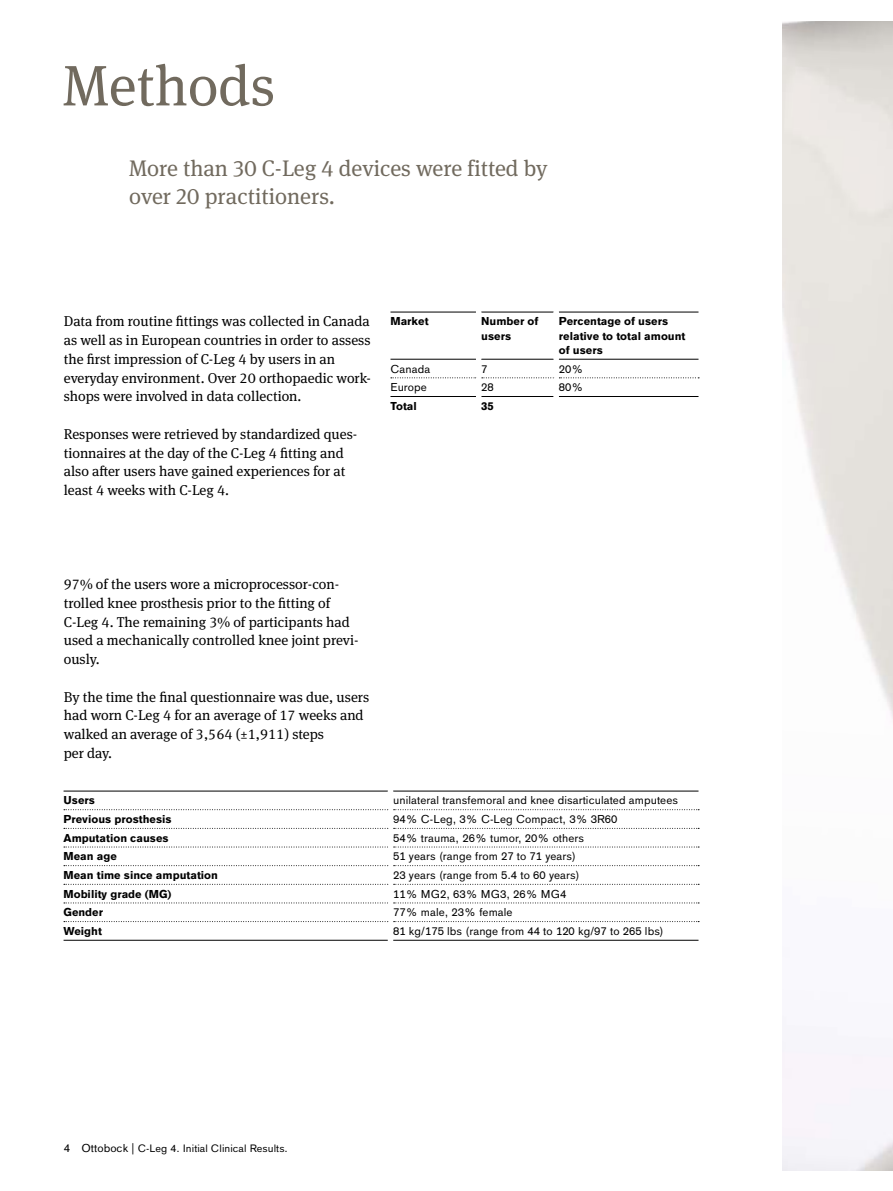
<style>
.page{position:relative;width:893px;height:1191px;background:#fff}
.page>*{position:absolute;margin:0;border:0;box-sizing:border-box;transform-origin:0 0}
.t1{font:57px "OBO Serif";color:#716a5e}
.t2{font:22.5px/27.8px "OBO Serif";color:#716a5e}
.t3{font:14.25px/18.8px "OBO Serif";color:#000}
.t4{font:11.25px "OBO Sans";letter-spacing:.005em;color:#000}
.t5{font:700 11.25px/14.2px "OBO Sans";color:#000}
.t6{font:10.5px "OBO Sans";letter-spacing:.005em;color:#000}
.s1{font-size:11.25px}
</style>
<div class="page">
<hr style="left:390px;top:312px;width:86px;height:1px;background:#000">
<hr style="left:481px;top:312px;width:73px;height:1px;background:#000">
<hr style="left:559px;top:312px;width:139px;height:1px;background:#000">
<hr style="left:390px;top:396px;width:86px;height:1px;background:#000">
<hr style="left:481px;top:396px;width:73px;height:1px;background:#000">
<hr style="left:559px;top:396px;width:139px;height:1px;background:#000">
<svg style="left:391px;top:377px;width:308px;height:1px"></svg>
<div style="left:476px;top:359px;width:5px;height:19px;background:#fff"></div>
<div style="left:554px;top:359px;width:5px;height:19px;background:#fff"></div>
<hr style="left:390px;top:359px;width:86px;height:1px;background:#000">
<hr style="left:481px;top:359px;width:73px;height:1px;background:#000">
<hr style="left:559px;top:359px;width:139px;height:1px;background:#000">
<svg style="left:64px;top:809px;width:324px;height:1px"></svg>
<svg style="left:394px;top:809px;width:305px;height:1px"></svg>
<svg style="left:64px;top:828px;width:324px;height:1px"></svg>
<svg style="left:394px;top:828px;width:305px;height:1px"></svg>
<hr style="left:64px;top:790px;width:324px;height:1px;background:#000">
<hr style="left:393px;top:790px;width:305px;height:1px;background:#000">
<hr style="left:64px;top:940px;width:324px;height:1px;background:#000">
<hr style="left:393px;top:940px;width:305px;height:1px;background:#000">
<svg style="left:64px;top:846px;width:324px;height:1px"></svg>
<svg style="left:394px;top:846px;width:305px;height:1px"></svg>
<svg style="left:64px;top:865px;width:324px;height:1px"></svg>
<svg style="left:394px;top:865px;width:305px;height:1px"></svg>
<svg style="left:64px;top:884px;width:324px;height:1px"></svg>
<svg style="left:394px;top:884px;width:305px;height:1px"></svg>
<svg style="left:64px;top:902px;width:324px;height:1px"></svg>
<svg style="left:394px;top:902px;width:305px;height:1px"></svg>
<svg style="left:64px;top:921px;width:324px;height:1px"></svg>
<svg style="left:394px;top:921px;width:305px;height:1px"></svg>
<h1 class="t1" style="left:63px;top:52px;width:214px">Methods</h1>
<h2 class="t2" style="left:129px;top:155px;width:420px">More than 30 C-Leg 4 devices were fitted by over 20 practitioners.</h2>
<p class="t3" style="left:64px;top:312px;width:309px">Data from routine fittings was collected in Canada as well as in European countries in order to assess the first impression of C-Leg 4 by users in an everyday environment. Over 20 orthopaedic work&shy;shops were involved in data collection.</p>
<p class="t3" style="left:64px;top:425px;width:295px">Responses were retrieved by standardized ques&shy;tionnaires at the day of the C-Leg 4 fitting and also after users have gained experiences for at least 4 weeks with C-Leg 4.</p>
<p class="t5" style="left:390px;top:314px;width:40px">Market</p>
<p class="t5" style="left:481px;top:314px;width:59px">Number of users</p>
<p class="t5" style="left:559px;top:314px;width:128px">Percentage of users relative to total amount of users</p>
<p class="t4" style="left:390px;top:362px;width:41px">Canada</p>
<p class="t4" style="left:481px;top:362px;width:8px">7</p>
<p class="t4" style="left:559px;top:362px;width:26px">20%</p>
<p class="t4" style="left:390px;top:381px;width:38px">Europe</p>
<p class="t4" style="left:481px;top:381px;width:14px">28</p>
<p class="t4" style="left:559px;top:381px;width:26px">80%</p>
<p class="t5" style="left:390px;top:399px;width:28px">Total</p>
<p class="t5" style="left:481px;top:399px;width:14px">35</p>
<p class="t3" style="left:64px;top:575px;width:296px">97% of the users wore a microprocessor-con&shy;trolled knee prosthesis prior to the fitting of C-Leg 4. The remaining 3% of participants had used a mechanically controlled knee joint previ&shy;ously.</p>
<p class="t3" style="left:64px;top:687px;width:307px">By the time the final questionnaire was due, users had worn C-Leg 4 for an average of 17 weeks and walked an average of 3,564 (±1,911) steps<br>per day.</p>
<p class="t5" style="left:64px;top:793px;width:33px">Users</p>
<p class="t4" style="left:393px;top:794px;width:286px">unilateral transfemoral and knee disarticulated amputees</p>
<p class="t5" style="left:64px;top:812px;width:110px">Previous prosthesis</p>
<p class="t4" style="left:393px;top:812px;width:226px">94% C-Leg, 3% C-Leg Compact, 3% 3R60</p>
<p class="t5" style="left:64px;top:830px;width:107px">Amputation causes</p>
<p class="t4" style="left:393px;top:831px;width:193px">54% trauma, 26% tumor, 20% others</p>
<p class="t5" style="left:64px;top:849px;width:55px">Mean age</p>
<p class="t4" style="left:393px;top:850px;width:184px">51 years (range from 27 to 71 years)</p>
<p class="t5" style="left:64px;top:868px;width:156px">Mean time since amputation</p>
<p class="t4" style="left:393px;top:868px;width:188px">23 years (range from 5.4 to 60 years)</p>
<p class="t5" style="left:64px;top:886px;width:109px">Mobility grade (MG)</p>
<p class="t4" style="left:393px;top:887px;width:175px">11% MG2, 63% MG3, 26% MG4</p>
<p class="t5" style="left:64px;top:905px;width:41px">Gender</p>
<p class="t4" style="left:393px;top:905px;width:121px">77% male, 23% female</p>
<p class="t5" style="left:64px;top:924px;width:40px">Weight</p>
<p class="t4" style="left:393px;top:924px;width:272px">81 kg/175 lbs (range from 44 to 120 kg/97 to 265 lbs)</p>
<p class="t6" style="left:64px;top:1142px;width:226px"><span class="s1">4 Ottobock |</span> C-Leg 4. Initial Clinical Results.</p>
</div>
